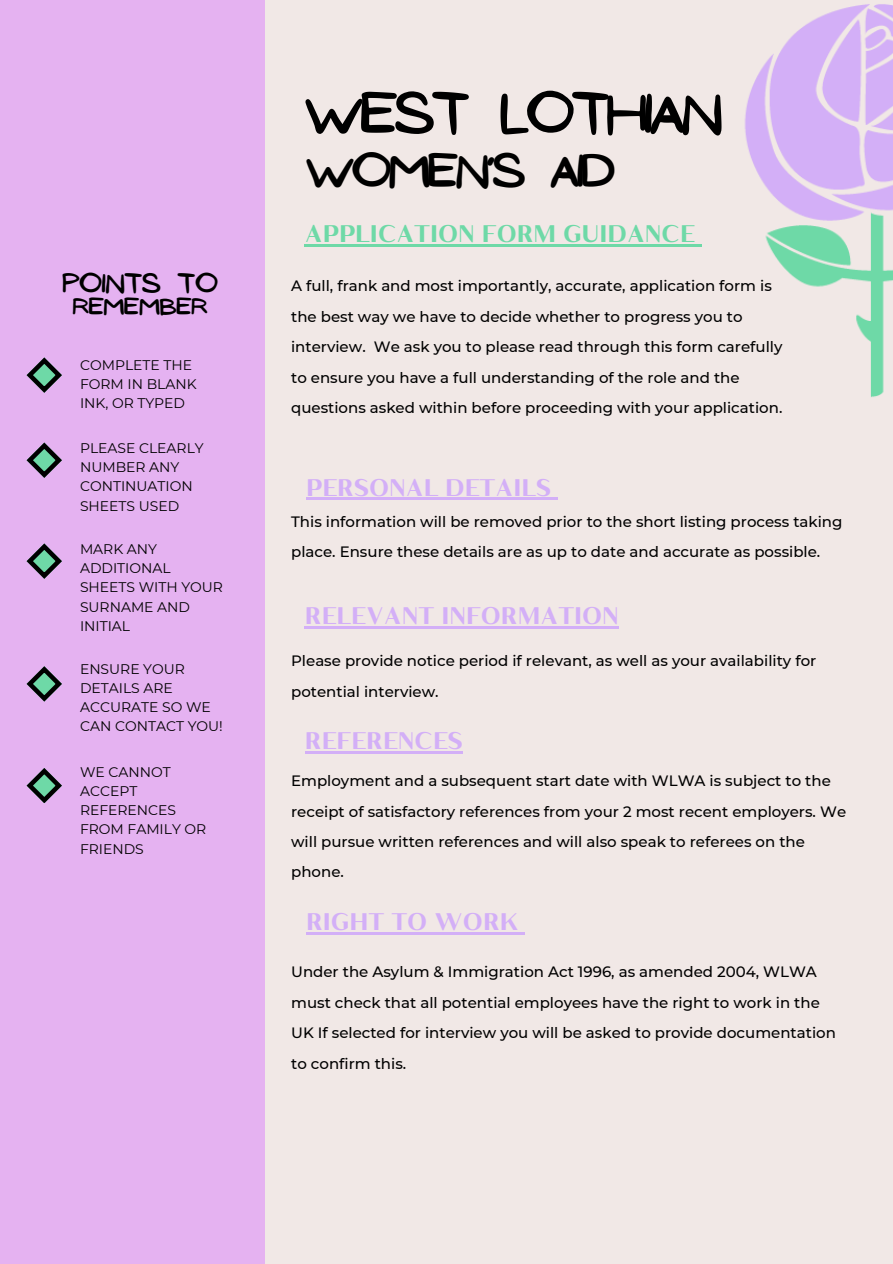
<style>
.page{position:relative;width:893px;height:1264px;background:#fff}
.page>*{position:absolute;margin:0;border:0;box-sizing:border-box;transform-origin:0 0}
.t1{font:51px "NF Ananias Bold";letter-spacing:-.05em;color:#000}
.t2{font:42px "NF Ananias Bold";letter-spacing:-.05em;color:#000}
.t3{font:700 24px "Kulachat HC";color:#d3aff7}
.t4{font:700 24px "Kulachat HC";color:#6ed9a7}
.t5{font:24px "NF Ananias Bold";color:#000}
.t6{font:21px "NF Ananias Bold";color:#000}
.t7{font:500 15px/30.3px "Montserrat";color:#000}
.t8{font:13.95px/19.2px "Montserrat";color:#000}
</style>
<div class="page">
<div style="left:0;top:0;width:892px;height:1263px;background:#f1e8e6"></div>
<div style="left:0;top:0;width:265px;height:1263px;background:#e5b2f1"></div>
<img style="left:744px;top:4px;width:148px;height:394px">
<svg style="left:27px;top:357px;width:35px;height:36px"></svg>
<hr style="left:305px;top:244px;width:390px;height:3px;background:#6ed9a7">
<svg style="left:695px;top:244px;width:6px;height:3px"></svg>
<svg style="left:27px;top:442px;width:35px;height:36px"></svg>
<svg style="left:27px;top:543px;width:35px;height:36px"></svg>
<hr style="left:306px;top:498px;width:245px;height:2px;background:#d3aff7">
<svg style="left:551px;top:498px;width:7px;height:2px"></svg>
<hr style="left:306px;top:932px;width:212px;height:2px;background:#d3aff7">
<svg style="left:518px;top:932px;width:7px;height:2px"></svg>
<hr style="left:305px;top:751px;width:158px;height:2px;background:#d3aff7">
<hr style="left:305px;top:626px;width:314px;height:2px;background:#d3aff7">
<svg style="left:27px;top:666px;width:35px;height:35px"></svg>
<svg style="left:27px;top:768px;width:35px;height:35px"></svg>
<h5 class="t1" style="left:305px;top:84px;width:418px">WEST LOTHIAN</h5>
<h5 class="t2" style="left:306px;top:147px;width:310px">WOMEN’S AID</h5>
<h5 class="t5" style="left:63px;top:270px;width:157px">POINTS TO</h5>
<h5 class="t6" style="left:73px;top:294px;width:136px">REMEMBER</h5>
<p class="t8" style="left:80px;top:355px;width:118px">COMPLETE THE<br>FORM IN BLANK<br>INK, OR TYPED</p>
<h1 class="t8" style="left:80px;top:438px;width:125px">PLEASE CLEARLY<br>NUMBER ANY<br>CONTINUATION<br>SHEETS USED</h1>
<h2 class="t8" style="left:80px;top:539px;width:144px">MARK ANY<br>ADDITIONAL<br>SHEETS WITH YOUR<br>SURNAME AND<br>INITIAL</h2>
<h5 class="t4" style="left:305px;top:225px;width:391px">APPLICATION FORM GUIDANCE</h5>
<h5 class="t7" style="left:291px;top:271px;width:493px">A full, frank and most importantly, accurate, application form is the best way we have to decide whether to progress you to interview. We ask you to please read through this form carefully to ensure you have a full understanding of the role and the questions asked within before proceeding with your application.</h5>
<h3 class="t3" style="left:306px;top:479px;width:246px">PERSONAL DETAILS</h3>
<h3 class="t7" style="left:291px;top:506px;width:553px">This information will be removed prior to the short listing process taking place. Ensure these details are as up to date and accurate as possible.</h3>
<p class="t3" style="left:305px;top:607px;width:315px">RELEVANT INFORMATION</p>
<p class="t8" style="left:80px;top:659px;width:144px">ENSURE YOUR<br>DETAILS ARE<br>ACCURATE SO WE<br>CAN CONTACT YOU!</p>
<h3 class="t7" style="left:291px;top:645px;width:526px">Please provide notice period if relevant, as well as your availability for potential interview.</h3>
<h3 class="t3" style="left:305px;top:732px;width:159px">REFERENCES</h3>
<h3 class="t8" style="left:80px;top:762px;width:128px">WE CANNOT<br>ACCEPT<br>REFERENCES<br>FROM FAMILY OR<br>FRIENDS</h3>
<p class="t7" style="left:291px;top:765px;width:556px">Employment and a subsequent start date with WLWA is subject to the receipt of satisfactory references from your 2 most recent employers. We will pursue written references and will also speak to referees on the phone.</p>
<p class="t3" style="left:306px;top:913px;width:214px">RIGHT TO WORK</p>
<p class="t7" style="left:291px;top:956px;width:546px">Under the Asylum &amp; Immigration Act 1996, as amended 2004, WLWA must check that all potential employees have the right to work in the UK If selected for interview you will be asked to provide documentation to confirm this.</p>
</div>
